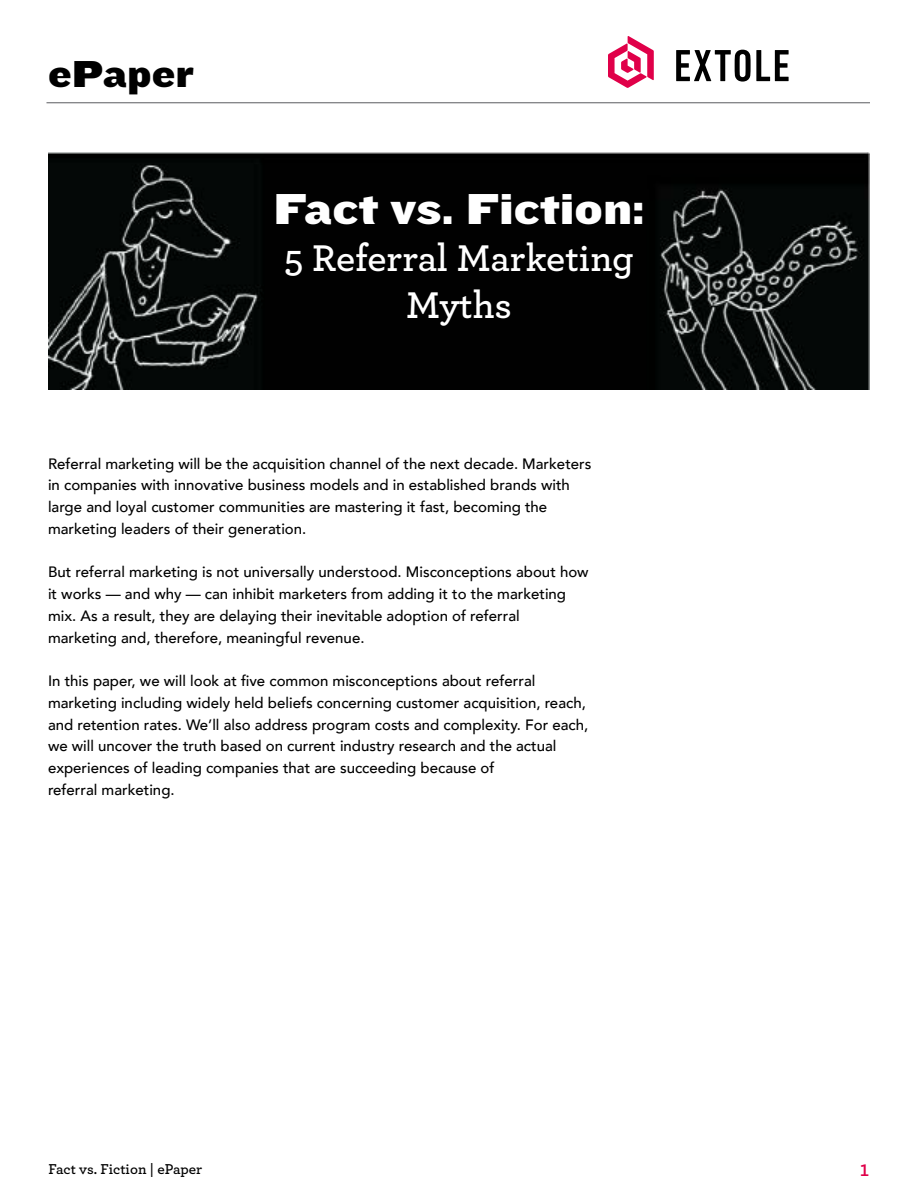
<style>
.page{position:relative;width:918px;height:1188px;background:#fff}
.page>*{position:absolute;margin:0;border:0;box-sizing:border-box;transform-origin:0 0}
.t1{font:45px "Knockout HTF73 Full Heviweight";color:#fff}
.t2{font:600 39px/46.8px "Archer";letter-spacing:-.01em;color:#fff;text-align:center}
.t3{font:39px "Knockout HTF73 Full Heviweight";color:#000}
.t4{font:600 22.5px "Archer";color:#e00049}
.t5{font:500 15px/21.8px "Avenir";color:#000}
.t6{font:600 15px "Archer";color:#000}
</style>
<div class="page">
<svg style="left:608px;top:36px;width:46px;height:52px"></svg>
<svg style="left:676px;top:50px;width:113px;height:32px"></svg>
<hr style="left:46px;top:102px;width:824px;height:1px;background:#6d6e71">
<img style="left:48px;top:152px;width:822px;height:237px">
<h2 class="t3" style="left:48px;top:52px;width:148px">ePaper</h2>
<h1 class="t1" style="left:273px;top:184px;width:373px">Fact vs. Fiction:</h1>
<h2 class="t2" style="left:284px;top:232px;width:351px">5 Referral Marketing<br>Myths</h2>
<p class="t5" style="left:48px;top:452px;width:545px">Referral marketing will be the acquisition channel of the next decade. Marketers in companies with innovative business models and in established brands with large and loyal customer communities are mastering it fast, becoming the marketing leaders of their generation.</p>
<p class="t5" style="left:48px;top:560px;width:542px">But referral marketing is not universally understood. Misconceptions about how it works — and why — can inhibit marketers from adding it to the marketing mix. As a result, they are delaying their inevitable adoption of referral marketing and, therefore, meaningful revenue.</p>
<p class="t5" style="left:48px;top:669px;width:542px">In this paper, we will look at five common misconceptions about referral marketing including widely held beliefs concerning customer acquisition, reach, and retention rates. We’ll also address program costs and complexity. For each, we will uncover the truth based on current industry research and the actual experiences of leading companies that are succeeding because of<br>referral marketing.</p>
<p class="t6" style="left:49px;top:1158px;width:155px">Fact vs. Fiction | ePaper</p>
<h3 class="t4" style="left:860px;top:1152px;width:11px">1</h3>
</div>
